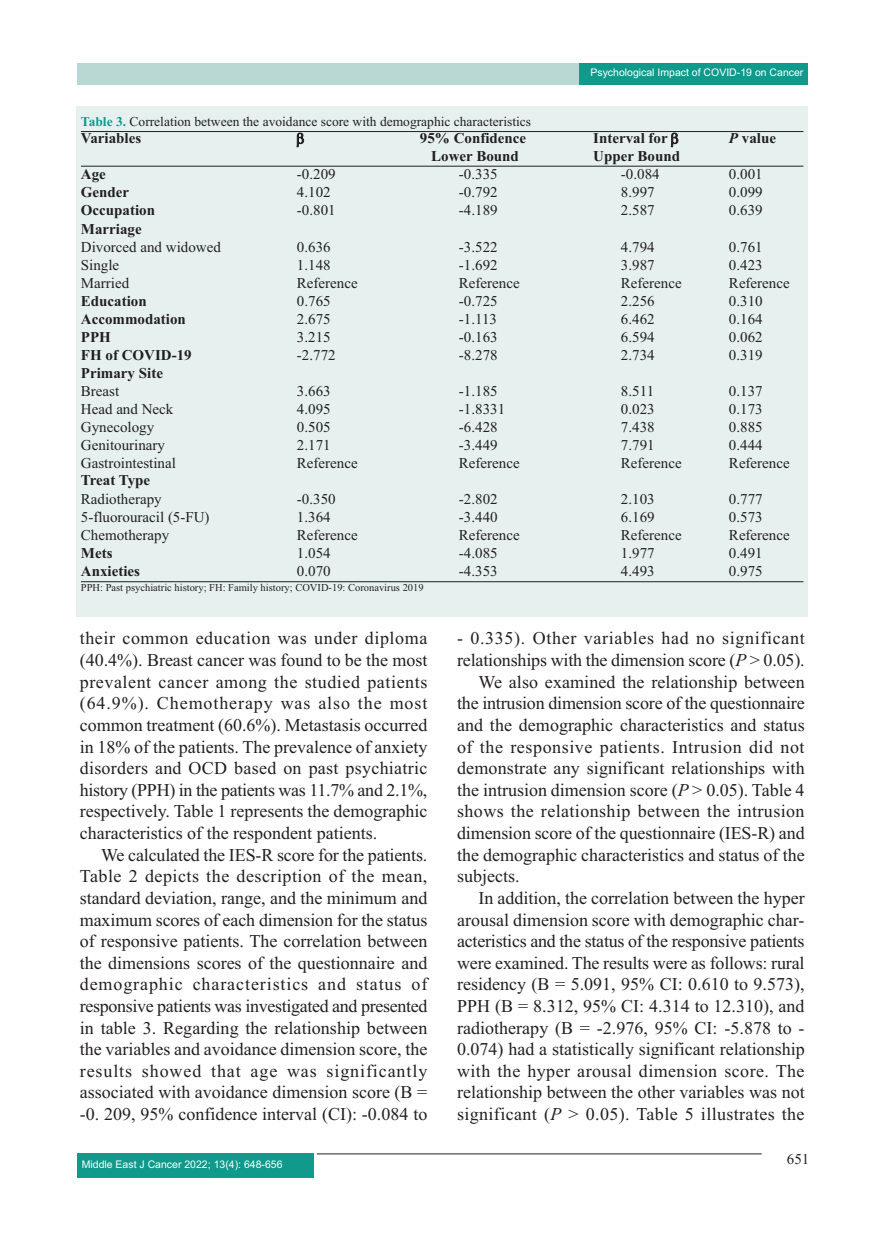
<style>
.page{position:relative;width:893px;height:1234px;background:#fff}
.page>*{position:absolute;margin:0;border:0;box-sizing:border-box;transform-origin:0 0}
.t1{font:18px/21.6px "Times New Roman";color:#231f20;text-align:justify}
.t2{font:15px "Times New Roman";color:#231f20}
.t3{font:700 15px "Times New Roman";color:#231f20}
.t4{font:13.5px "Times New Roman";color:#231f20}
.t5{font:10.5px "Arial";color:#fff}
.t6{font:10.5px "Times New Roman";color:#231f20}
.s1{font-weight:700;color:#0f9a8c}
.s2{font-style:italic}
</style>
<div class="page">
<div style="left:78px;top:64px;width:730px;height:21px;background:#b9d8d4"></div>
<div style="left:579px;top:64px;width:229px;height:21px;background:#0f9a8c"></div>
<hr style="left:317px;top:1153px;width:445px;height:1px;background:#231f20">
<div style="left:77px;top:1153px;width:236px;height:24px;background:#0f9a8c"></div>
<div style="left:76px;top:106px;width:732px;height:511px;background:#e6f1ef"></div>
<hr style="left:81px;top:131px;width:722px;height:1px;background:#231f20">
<hr style="left:81px;top:166px;width:722px;height:1px;background:#231f20">
<hr style="left:81px;top:581px;width:722px;height:1px;background:#231f20">
<p class="t5" style="left:590px;top:68px;width:214px">Psychological Impact of COVID-19 on Cancer</p>
<p class="t4" style="left:81px;top:117px;width:452px"><span class="s1">Table 3.</span> Correlation between the avoidance score with demographic characteristics</p>
<p class="t3" style="left:81px;top:133px;width:62px">Variables</p>
<p class="t3" style="left:420px;top:133px;width:108px">95% Confidence</p>
<p class="t3" style="left:593px;top:133px;width:76px">Interval for</p>
<p class="t3" style="left:729px;top:133px;width:49px"><span class="s2">P</span> value</p>
<p class="t3" style="left:431px;top:151px;width:89px">Lower Bound</p>
<p class="t3" style="left:593px;top:151px;width:88px">Upper Bound</p>
<p class="t3" style="left:81px;top:169px;width:26px">Age</p>
<p class="t2" style="left:297px;top:169px;width:40px">-0.209</p>
<p class="t2" style="left:459px;top:169px;width:40px">-0.335</p>
<p class="t2" style="left:621px;top:169px;width:40px">-0.084</p>
<p class="t2" style="left:729px;top:169px;width:35px">0.001</p>
<p class="t3" style="left:81px;top:187px;width:50px">Gender</p>
<p class="t2" style="left:297px;top:187px;width:35px">4.102</p>
<p class="t2" style="left:459px;top:187px;width:40px">-0.792</p>
<p class="t2" style="left:621px;top:187px;width:35px">8.997</p>
<p class="t2" style="left:729px;top:187px;width:35px">0.099</p>
<p class="t3" style="left:81px;top:205px;width:76px">Occupation</p>
<p class="t2" style="left:297px;top:205px;width:40px">-0.801</p>
<p class="t2" style="left:459px;top:205px;width:40px">-4.189</p>
<p class="t2" style="left:621px;top:205px;width:35px">2.587</p>
<p class="t2" style="left:729px;top:205px;width:35px">0.639</p>
<p class="t3" style="left:81px;top:223px;width:62px">Marriage</p>
<p class="t2" style="left:81px;top:241px;width:141px">Divorced and widowed</p>
<p class="t2" style="left:297px;top:241px;width:35px">0.636</p>
<p class="t2" style="left:459px;top:241px;width:40px">-3.522</p>
<p class="t2" style="left:621px;top:241px;width:35px">4.794</p>
<p class="t2" style="left:729px;top:241px;width:35px">0.761</p>
<p class="t2" style="left:81px;top:259px;width:40px">Single</p>
<p class="t2" style="left:297px;top:259px;width:35px">1.148</p>
<p class="t2" style="left:459px;top:259px;width:40px">-1.692</p>
<p class="t2" style="left:621px;top:259px;width:35px">3.987</p>
<p class="t2" style="left:729px;top:259px;width:35px">0.423</p>
<p class="t2" style="left:81px;top:277px;width:50px">Married</p>
<p class="t2" style="left:297px;top:277px;width:62px">Reference</p>
<p class="t2" style="left:459px;top:277px;width:62px">Reference</p>
<p class="t2" style="left:621px;top:277px;width:62px">Reference</p>
<p class="t2" style="left:729px;top:277px;width:62px">Reference</p>
<p class="t3" style="left:81px;top:295px;width:67px">Education</p>
<p class="t2" style="left:297px;top:295px;width:35px">0.765</p>
<p class="t2" style="left:459px;top:295px;width:40px">-0.725</p>
<p class="t2" style="left:621px;top:295px;width:35px">2.256</p>
<p class="t2" style="left:729px;top:295px;width:35px">0.310</p>
<p class="t3" style="left:81px;top:313px;width:106px">Accommodation</p>
<p class="t2" style="left:297px;top:313px;width:35px">2.675</p>
<p class="t2" style="left:459px;top:313px;width:40px">-1.113</p>
<p class="t2" style="left:621px;top:313px;width:35px">6.462</p>
<p class="t2" style="left:729px;top:313px;width:35px">0.164</p>
<p class="t3" style="left:81px;top:331px;width:31px">PPH</p>
<p class="t2" style="left:297px;top:331px;width:35px">3.215</p>
<p class="t2" style="left:459px;top:331px;width:40px">-0.163</p>
<p class="t2" style="left:621px;top:331px;width:35px">6.594</p>
<p class="t2" style="left:729px;top:331px;width:35px">0.062</p>
<p class="t3" style="left:81px;top:349px;width:112px">FH of COVID-19</p>
<p class="t2" style="left:297px;top:349px;width:40px">-2.772</p>
<p class="t2" style="left:459px;top:349px;width:40px">-8.278</p>
<p class="t2" style="left:621px;top:349px;width:35px">2.734</p>
<p class="t2" style="left:729px;top:349px;width:35px">0.319</p>
<p class="t3" style="left:81px;top:367px;width:84px">Primary Site</p>
<p class="t2" style="left:81px;top:385px;width:40px">Breast</p>
<p class="t2" style="left:297px;top:385px;width:35px">3.663</p>
<p class="t2" style="left:459px;top:385px;width:40px">-1.185</p>
<p class="t2" style="left:621px;top:385px;width:35px">8.511</p>
<p class="t2" style="left:729px;top:385px;width:35px">0.137</p>
<p class="t2" style="left:81px;top:403px;width:94px">Head and Neck</p>
<p class="t2" style="left:297px;top:403px;width:35px">4.095</p>
<p class="t2" style="left:459px;top:403px;width:48px">-1.8331</p>
<p class="t2" style="left:621px;top:403px;width:35px">0.023</p>
<p class="t2" style="left:729px;top:403px;width:35px">0.173</p>
<p class="t2" style="left:81px;top:421px;width:75px">Gynecology</p>
<p class="t2" style="left:297px;top:421px;width:35px">0.505</p>
<p class="t2" style="left:459px;top:421px;width:40px">-6.428</p>
<p class="t2" style="left:621px;top:421px;width:35px">7.438</p>
<p class="t2" style="left:729px;top:421px;width:35px">0.885</p>
<p class="t2" style="left:81px;top:439px;width:86px">Genitourinary</p>
<p class="t2" style="left:297px;top:439px;width:35px">2.171</p>
<p class="t2" style="left:459px;top:439px;width:40px">-3.449</p>
<p class="t2" style="left:621px;top:439px;width:35px">7.791</p>
<p class="t2" style="left:729px;top:439px;width:35px">0.444</p>
<p class="t2" style="left:81px;top:457px;width:96px">Gastrointestinal</p>
<p class="t2" style="left:297px;top:457px;width:62px">Reference</p>
<p class="t2" style="left:459px;top:457px;width:62px">Reference</p>
<p class="t2" style="left:621px;top:457px;width:62px">Reference</p>
<p class="t2" style="left:729px;top:457px;width:62px">Reference</p>
<p class="t3" style="left:81px;top:475px;width:71px">Treat Type</p>
<p class="t2" style="left:81px;top:493px;width:82px">Radiotherapy</p>
<p class="t2" style="left:297px;top:493px;width:40px">-0.350</p>
<p class="t2" style="left:459px;top:493px;width:40px">-2.802</p>
<p class="t2" style="left:621px;top:493px;width:35px">2.103</p>
<p class="t2" style="left:729px;top:493px;width:35px">0.777</p>
<p class="t2" style="left:81px;top:511px;width:130px">5-fluorouracil (5-FU)</p>
<p class="t2" style="left:297px;top:511px;width:35px">1.364</p>
<p class="t2" style="left:459px;top:511px;width:40px">-3.440</p>
<p class="t2" style="left:621px;top:511px;width:35px">6.169</p>
<p class="t2" style="left:729px;top:511px;width:35px">0.573</p>
<p class="t2" style="left:81px;top:529px;width:90px">Chemotherapy</p>
<p class="t2" style="left:297px;top:529px;width:62px">Reference</p>
<p class="t2" style="left:459px;top:529px;width:62px">Reference</p>
<p class="t2" style="left:621px;top:529px;width:62px">Reference</p>
<p class="t2" style="left:729px;top:529px;width:62px">Reference</p>
<p class="t3" style="left:81px;top:547px;width:33px">Mets</p>
<p class="t2" style="left:297px;top:547px;width:35px">1.054</p>
<p class="t2" style="left:459px;top:547px;width:40px">-4.085</p>
<p class="t2" style="left:621px;top:547px;width:35px">1.977</p>
<p class="t2" style="left:729px;top:547px;width:35px">0.491</p>
<p class="t3" style="left:81px;top:565px;width:61px">Anxieties</p>
<p class="t2" style="left:297px;top:565px;width:35px">0.070</p>
<p class="t2" style="left:459px;top:565px;width:40px">-4.353</p>
<p class="t2" style="left:621px;top:565px;width:35px">4.493</p>
<p class="t2" style="left:729px;top:565px;width:35px">0.975</p>
<p class="t6" style="left:81px;top:583px;width:344px">PPH: Past psychiatric history; FH: Family history; COVID-19: Coronavirus 2019</p>
<p class="t1" style="left:80px;top:629px;width:349px">their common education was under diploma (40.4%). Breast cancer was found to be the most prevalent cancer among the studied patients (64.9%). Chemotherapy was also the most common treatment (60.6%). Metastasis occurred in 18% of the patients. The prevalence of anxiety disorders and OCD based on past psychiatric history (PPH) in the patients was 11.7% and 2.1%, respectively. Table 1 represents the demographic characteristics of the respondent patients.</p>
<p class="t1" style="left:80px;top:845px;width:349px;text-indent:21px">We calculated the IES-R score for the patients.<br>Table 2 depicts the description of the mean, standard deviation, range, and the minimum and maximum scores of each dimension for the status of responsive patients. The correlation between the dimensions scores of the questionnaire and demographic characteristics and status of responsive patients was investigated and presented in table 3. Regarding the relationship between the variables and avoidance dimension score, the results showed that age was significantly associated with avoidance dimension score (B = -0. 209, 95% confidence interval (CI): -0.084 to</p>
<p class="t5" style="left:82px;top:1160px;width:202px">Middle East J Cancer 2022; 13(4): 648-656</p>
<p class="t1" style="left:457px;top:629px;width:349px">- 0.335). Other variables had no significant relationships with the dimension score (<span class="s2">P</span> &gt; 0.05).</p>
<p class="t1" style="left:457px;top:672px;width:349px;text-indent:21px">We also examined the relationship between the intrusion dimension score of the questionnaire and the demographic characteristics and status of the responsive patients. Intrusion did not demonstrate any significant relationships with the intrusion dimension score (<span class="s2">P</span> &gt; 0.05). Table 4 shows the relationship between the intrusion dimension score of the questionnaire (IES-R) and the demographic characteristics and status of the subjects.</p>
<p class="t1" style="left:457px;top:888px;width:349px;text-indent:21px">In addition, the correlation between the hyper arousal dimension score with demographic char&shy;acteristics and the status of the responsive patients were examined. The results were as follows: rural residency (B = 5.091, 95% CI: 0.610 to 9.573), PPH (B = 8.312, 95% CI: 4.314 to 12.310), and radiotherapy (B = -2.976, 95% CI: -5.878 to - 0.074) had a statistically significant relationship with the hyper arousal dimension score. The relationship between the other variables was not significant (<span class="s2">P</span> &gt; 0.05). Table 5 illustrates the</p>
<p class="t2" style="left:787px;top:1152px;width:24px">651</p>
</div>
